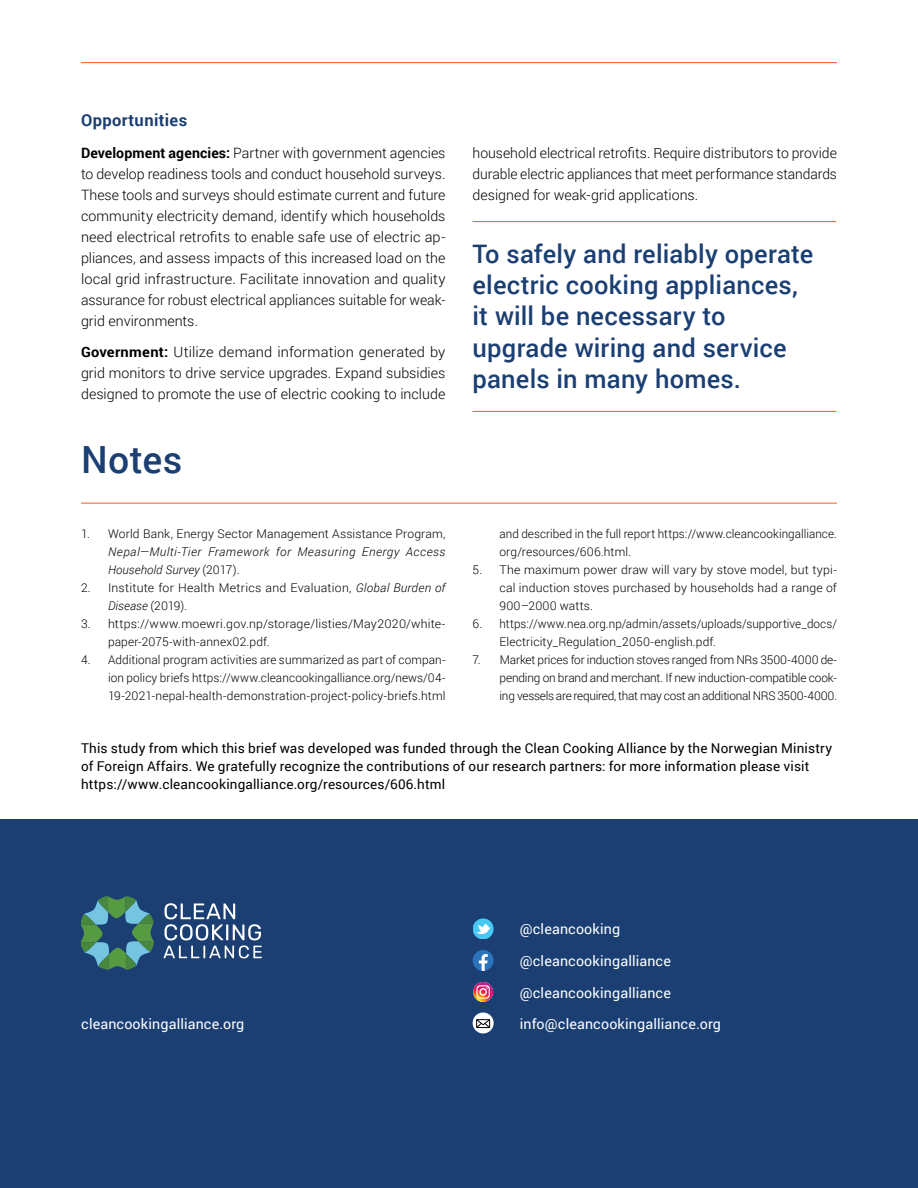
<style>
.page{position:relative;width:918px;height:1188px;background:#fff}
.page>*{position:absolute;margin:0;border:0;box-sizing:border-box;transform-origin:0 0}
.t1{font:500 37.5px "Roboto";letter-spacing:.01em;color:#1b3f73}
.t2{font:500 25.5px/31.5px "Roboto";letter-spacing:.01em;color:#1b3f73}
.t3{font:700 16.5px "Roboto";letter-spacing:.025em;color:#1b3f73}
.t4{font:300 14.25px/21px "Roboto";color:#000;text-align:justify}
.t5{font:14.25px "Roboto";letter-spacing:.01em;color:#fff}
.t6{font:13.5px/18px "Roboto";letter-spacing:.01em;color:#000}
.t7{font:300 12px/18px "Roboto";letter-spacing:.01em;color:#000}
.t8{font:italic 300 12px/18px "Roboto";letter-spacing:.035em;color:#000}
.s1{font-weight:700}
.s2{font-style:normal}
.s3{font-style:italic}
</style>
<div class="page">
<hr style="left:81px;top:62px;width:756px;height:1px;background:#f15c22">
<hr style="left:81px;top:503px;width:756px;height:1px;background:#f15c22">
<hr style="left:472px;top:221px;width:364px;height:1px;background:#f15c22">
<hr style="left:472px;top:411px;width:364px;height:1px;background:#f15c22">
<div style="left:0;top:820px;width:918px;height:368px;background:#1b3f73"></div>
<svg style="left:81px;top:896px;width:73px;height:74px"></svg>
<svg style="left:164px;top:903px;width:98px;height:55px"></svg>
<svg style="left:473px;top:950px;width:21px;height:21px"></svg>
<svg style="left:473px;top:982px;width:20px;height:20px"></svg>
<svg style="left:476px;top:985px;width:14px;height:14px"></svg>
<div style="left:473px;top:918px;width:21px;height:21px;background:#47c7f4;border-radius:10px"></div>
<svg style="left:476px;top:924px;width:15px;height:11px"></svg>
<svg style="left:473px;top:1012px;width:21px;height:22px"></svg>
<svg style="left:476px;top:1019px;width:14px;height:9px"></svg>
<h3 class="t3" style="left:81px;top:108px;width:108px">Opportunities</h3>
<p class="t4" style="left:81px;top:141px;width:366px"><span class="s1">Development agencies:</span> Partner with government agencies to develop readiness tools and conduct household surveys.<br>These tools and surveys should estimate current and future community electricity demand, identify which households need electrical retrofits to enable safe use of electric ap&shy;pliances, and assess impacts of this increased load on the local grid infrastructure. Facilitate innovation and quality assurance for robust electrical appliances suitable for weak&shy;grid environments.</p>
<p class="t4" style="left:81px;top:341px;width:366px"><span class="s1">Government:</span> Utilize demand information generated by grid monitors to drive service upgrades. Expand subsidies designed to promote the use of electric cooking to include</p>
<h1 class="t1" style="left:81px;top:433px;width:103px">Notes</h1>
<p class="t7" style="left:81px;top:524px;width:366px">1. World Bank, Energy Sector Management Assistance Program,</p>
<p class="t8" style="left:108px;top:542px;width:339px">Nepal—Multi-Tier Framework for Measuring Energy Access<br>Household Survey <span class="s2">(2017).</span></p>
<p class="t7" style="left:108px;top:578px;width:339px;text-indent:-27px">2. Institute for Health Metrics and Evaluation, <span class="s3">Global Burden of<br>Disease</span> (2019).</p>
<p class="t7" style="left:108px;top:614px;width:339px;text-indent:-27px">3. https://www.moewri.gov.np/storage/listies/May2020/white&shy;paper-2075-with-annex02.pdf.</p>
<p class="t7" style="left:108px;top:650px;width:339px;text-align:justify;text-indent:-27px">4. Additional program activities are summarized as part of compan&shy;ion policy briefs https://www.cleancookingalliance.org/news/04- 19-2021-nepal-health-demonstration-project-policy-briefs.html</p>
<p class="t4" style="left:472px;top:141px;width:366px">household electrical retrofits. Require distributors to provide durable electric appliances that meet performance standards designed for weak-grid applications.</p>
<h2 class="t2" style="left:472px;top:237px;width:342px">To safely and reliably operate electric cooking appliances, it will be necessary to upgrade wiring and service panels in many homes.</h2>
<p class="t7" style="left:500px;top:524px;width:339px">and described in the full report https://www.cleancookingalliance. org/resources/606.html.</p>
<p class="t7" style="left:500px;top:560px;width:339px;text-align:justify;text-indent:-27px">5. The maximum power draw will vary by stove model, but typi&shy;cal induction stoves purchased by households had a range of 900–2000 watts.</p>
<p class="t7" style="left:500px;top:614px;width:339px;text-indent:-27px">6. https://www.nea.org.np/admin/assets/uploads/supportive_docs/<br>Electricity_Regulation_2050-english.pdf.</p>
<p class="t7" style="left:500px;top:650px;width:339px;text-align:justify;text-indent:-27px">7. Market prices for induction stoves ranged from NRs 3500-4000 de&shy;pending on brand and merchant. If new induction-compatible cook&shy;ing vessels are required, that may cost an additional NRS 3500-4000.</p>
<p class="t6" style="left:81px;top:738px;width:753px">This study from which this brief was developed was funded through the Clean Cooking Alliance by the Norwegian Ministry of Foreign Affairs. We gratefully recognize the contributions of our research partners: for more information please visit https://www.cleancookingalliance.org/resources/606.html</p>
<p class="t5" style="left:81px;top:1014px;width:165px">cleancookingalliance.org</p>
<p class="t5" style="left:520px;top:919px;width:102px">@cleancooking</p>
<p class="t5" style="left:520px;top:951px;width:153px">@cleancookingalliance</p>
<p class="t5" style="left:520px;top:982px;width:153px">@cleancookingalliance</p>
<p class="t5" style="left:520px;top:1014px;width:203px">info@cleancookingalliance.org</p>
</div>
